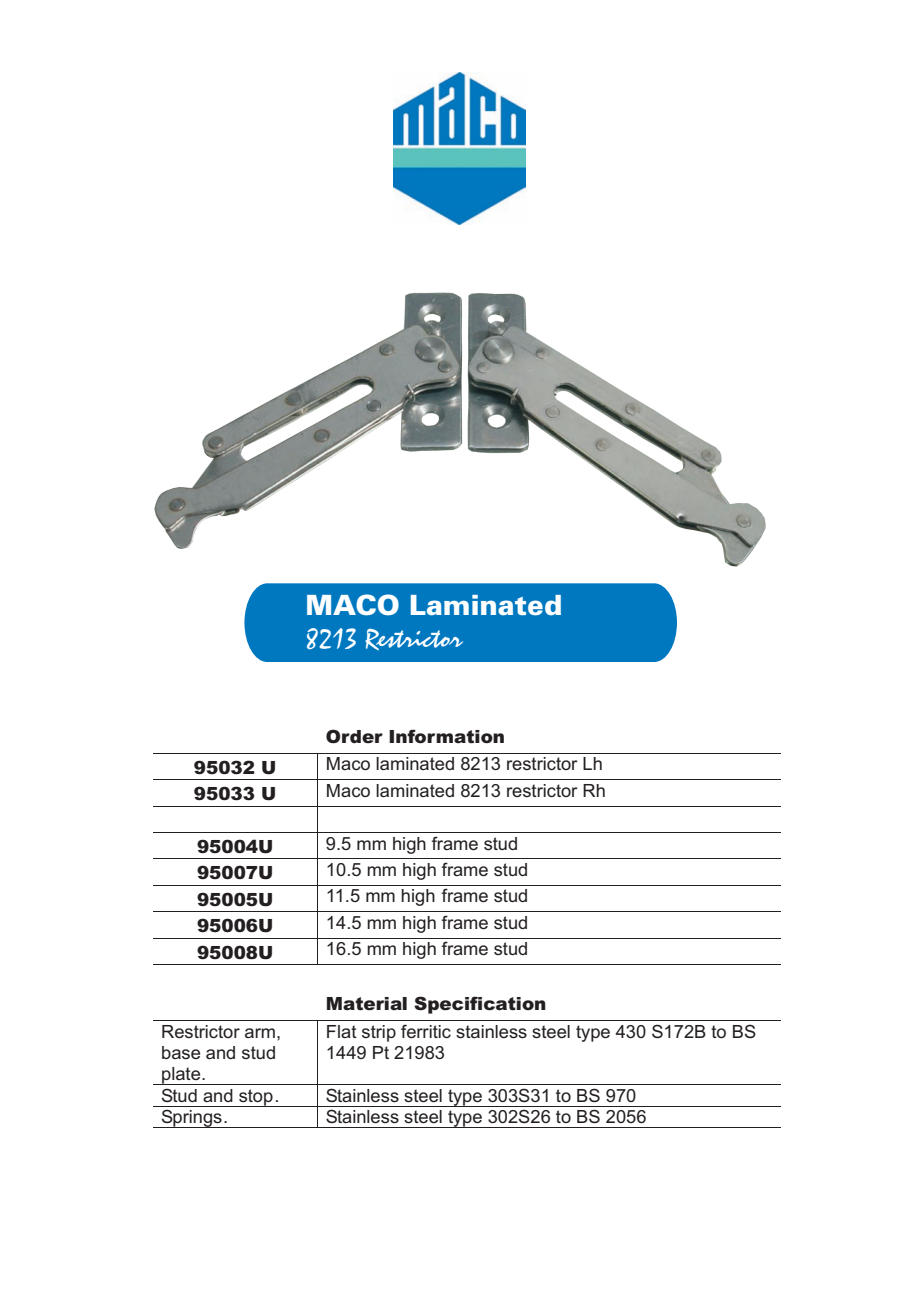
<style>
.page{position:relative;width:921px;height:1290px;background:#fff}
.page>*{position:absolute;margin:0;border:0;box-sizing:border-box;transform-origin:0 0}
.t1{font:28.05px "Staccato 222 BT";color:#fff}
.t2{font:28.05px "Zurich Blk BT";color:#fff}
.t3{font:18.15px/20.9px "Arial";color:#231f20}
.t4{font:900 18.15px "Arial";color:#231f20}
</style>
<div class="page">
<div style="left:244px;top:583px;width:433px;height:79px;background:#0078c0"></div>
<img style="left:394px;top:72px;width:132px;height:153px">
<img style="left:155px;top:292px;width:610px;height:274px">
<hr style="left:153px;top:753px;width:164px;height:1px;background:#231f20">
<hr style="left:318px;top:753px;width:463px;height:1px;background:#231f20">
<hr style="left:153px;top:779px;width:164px;height:1px;background:#231f20">
<hr style="left:318px;top:779px;width:463px;height:1px;background:#231f20">
<hr style="left:153px;top:806px;width:164px;height:1px;background:#231f20">
<hr style="left:318px;top:806px;width:463px;height:1px;background:#231f20">
<hr style="left:153px;top:832px;width:164px;height:1px;background:#231f20">
<hr style="left:318px;top:832px;width:463px;height:1px;background:#231f20">
<hr style="left:153px;top:859px;width:164px;height:1px;background:#231f20">
<hr style="left:318px;top:859px;width:463px;height:1px;background:#231f20">
<hr style="left:153px;top:885px;width:164px;height:1px;background:#231f20">
<hr style="left:318px;top:885px;width:463px;height:1px;background:#231f20">
<hr style="left:153px;top:911px;width:164px;height:1px;background:#231f20">
<hr style="left:318px;top:911px;width:463px;height:1px;background:#231f20">
<hr style="left:153px;top:938px;width:164px;height:1px;background:#231f20">
<hr style="left:318px;top:938px;width:463px;height:1px;background:#231f20">
<hr style="left:153px;top:964px;width:164px;height:1px;background:#231f20">
<svg style="left:317px;top:753px;width:1px;height:212px"></svg>
<hr style="left:318px;top:964px;width:463px;height:1px;background:#231f20">
<hr style="left:153px;top:1021px;width:164px;height:1px;background:#231f20">
<hr style="left:318px;top:1021px;width:463px;height:1px;background:#231f20">
<hr style="left:317px;top:1021px;width:1px;height:63px;background:#231f20">
<hr style="left:153px;top:1084px;width:164px;height:1px;background:#231f20">
<hr style="left:318px;top:1084px;width:463px;height:1px;background:#231f20">
<hr style="left:153px;top:1106px;width:164px;height:1px;background:#231f20">
<hr style="left:318px;top:1106px;width:463px;height:1px;background:#231f20">
<hr style="left:153px;top:1127px;width:164px;height:1px;background:#231f20">
<svg style="left:317px;top:1084px;width:1px;height:44px"></svg>
<hr style="left:318px;top:1127px;width:463px;height:1px;background:#231f20">
<h1 class="t2" style="left:305px;top:594px;width:259px">MACO Laminated</h1>
<h1 class="t1" style="left:305px;top:626px;width:159px">8213 Restrictor</h1>
<p class="t4" style="left:326px;top:730px;width:181px">Order Information</p>
<p class="t4" style="left:194px;top:761px;width:84px">95032 U</p>
<p class="t3" style="left:326px;top:755px;width:278px">Maco laminated 8213 restrictor Lh</p>
<p class="t4" style="left:194px;top:787px;width:84px">95033 U</p>
<p class="t3" style="left:326px;top:782px;width:281px">Maco laminated 8213 restrictor Rh</p>
<p class="t4" style="left:197px;top:840px;width:78px">95004U</p>
<p class="t3" style="left:326px;top:834px;width:194px">9.5 mm high frame stud</p>
<p class="t4" style="left:197px;top:866px;width:78px">95007U</p>
<p class="t3" style="left:326px;top:861px;width:204px">10.5 mm high frame stud</p>
<p class="t4" style="left:197px;top:893px;width:78px">95005U</p>
<p class="t3" style="left:326px;top:887px;width:204px">11.5 mm high frame stud</p>
<p class="t4" style="left:197px;top:919px;width:78px">95006U</p>
<p class="t3" style="left:326px;top:914px;width:204px">14.5 mm high frame stud</p>
<p class="t4" style="left:197px;top:946px;width:78px">95008U</p>
<p class="t3" style="left:326px;top:940px;width:204px">16.5 mm high frame stud</p>
<p class="t4" style="left:326px;top:997px;width:222px">Material Specification</p>
<p class="t3" style="left:161px;top:1023px;width:122px">Restrictor arm, base and stud plate.</p>
<p class="t3" style="left:326px;top:1023px;width:432px">Flat strip ferritic stainless steel type 430 S172B to BS<br>1449 Pt 21983</p>
<p class="t3" style="left:161px;top:1086px;width:120px">Stud and stop.</p>
<p class="t3" style="left:326px;top:1086px;width:312px">Stainless steel type 303S31 to BS 970</p>
<p class="t3" style="left:161px;top:1108px;width:69px">Springs.</p>
<p class="t3" style="left:326px;top:1108px;width:322px">Stainless steel type 302S26 to BS 2056</p>
</div>
